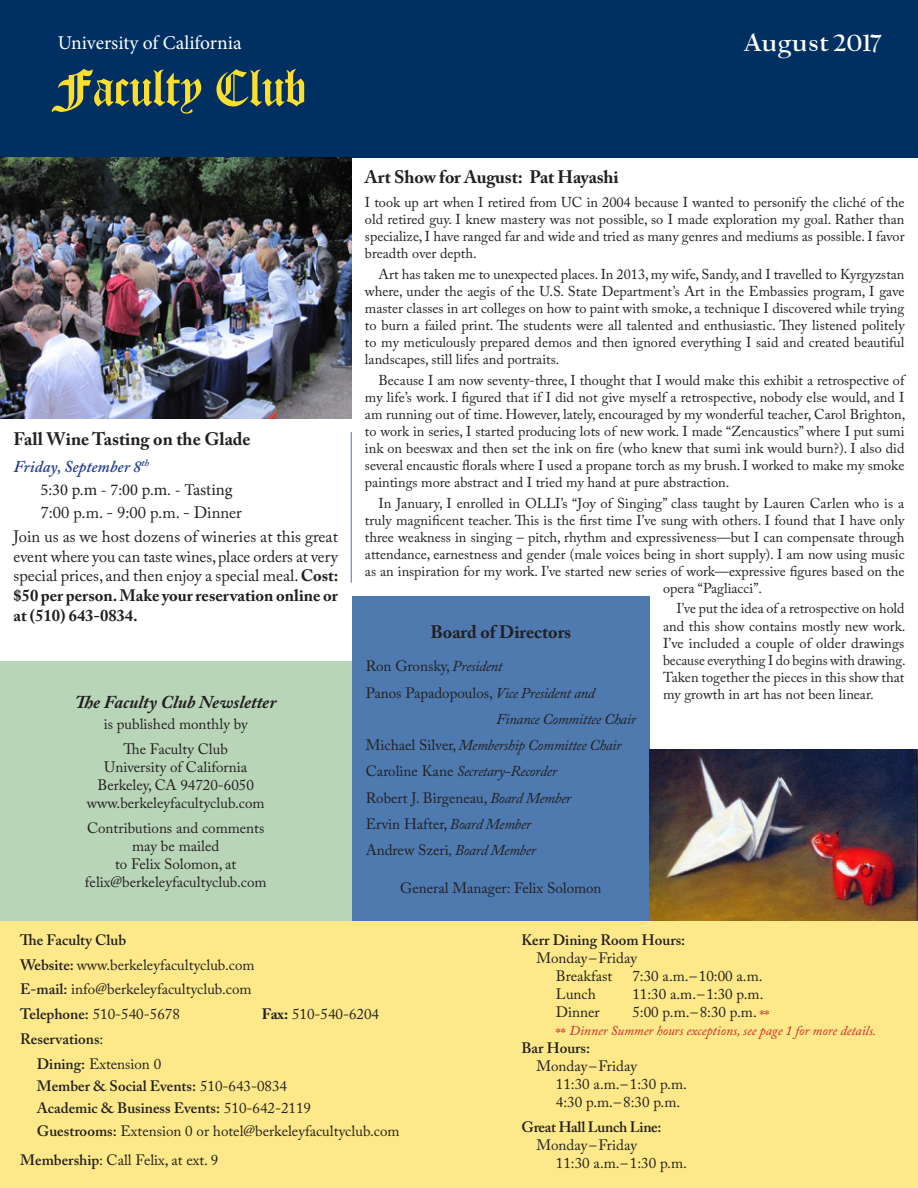
<style>
.page{position:relative;width:918px;height:1188px;background:#fff}
.page>*{position:absolute;margin:0;border:0;box-sizing:border-box;transform-origin:0 0}
.t1{font:51px "Diploma";color:#fbde2e}
.t2{font:900 27px "UC Berkeley OS";color:#fff}
.t3{font:19.5px "Minion Pro";color:#fff}
.t4{font:700 18px "Adobe Caslon Pro";color:#231f20}
.t5{font:italic 700 18px "Adobe Caslon Pro";color:#231f20}
.date{font:16.5px/19.8px "Adobe Caslon Pro";color:#231f20;text-align:justify}
.t6{font:16.5px "Minion Pro";color:#231f20}
.t7{font:italic 600 16.5px "Adobe Caslon Pro";color:#253f8e}
.t8{font:15px/18px "Adobe Caslon Pro";color:#231f20;text-align:center}
.t9{font:600 15px "Adobe Caslon Pro";color:#231f20}
.t10{font:italic 15px "Adobe Caslon Pro";letter-spacing:-.025em;color:#231f20}
.t11{font:600 15px "Adobe Caslon Pro";letter-spacing:-.02em;color:#231f20}
.t12{font:14.25px/17.1px "Adobe Caslon Pro";color:#231f20;text-align:justify}
.t13{font:italic 13.5px "Adobe Caslon Pro";color:#d1232a}
.s1{font-weight:700}
.s2{font-style:italic}
.s3{font-style:normal}
.s4{font-weight:600}
.s5{font-weight:400}
.s6{color:#d1232a}
.s7{font-style:normal;font-size:15px}
</style>
<div class="page">
<div style="left:0;top:0;width:918px;height:158px;background:#003062"></div>
<div style="left:0;top:920px;width:474px;height:268px;background:#fde989"></div>
<div style="left:474px;top:920px;width:444px;height:268px;background:#fde989"></div>
<div style="left:0;top:661px;width:351px;height:259px;background:#b9d5b8"></div>
<div style="left:352px;top:596px;width:298px;height:324px;background:#4e7ab0"></div>
<hr style="left:351px;top:432px;width:1px;height:151px;background:#4e7ab0">
<img style="left:0;top:158px;width:351px;height:260px">
<img style="left:650px;top:750px;width:268px;height:170px">
<p class="t3" style="left:58px;top:29px;width:186px">University of California</p>
<p class="t2" style="left:745px;top:29px;width:138px">August 2017</p>
<p class="t1" style="left:58px;top:56px;width:251px">Faculty Club</p>
<p class="t4" style="left:14px;top:428px;width:239px">Fall Wine Tasting on the Glade</p>
<p class="t7" style="left:14px;top:456px;width:137px">Friday, September 8<sup>th</sup></p>
<p class="t6" style="left:40px;top:478px;width:193px">5:30 p.m - 7:00 p.m. - Tasting</p>
<p class="date" style="left:40px;top:502px;width:203px">7:00 p.m. - 9:00 p.m. - Dinner</p>
<p class="date" style="left:14px;top:526px;width:326px">Join us as we host dozens of wineries at this great event where you can taste wines, place orders at very special prices, and then enjoy a special meal. <span class="s1">Cost: $50 per person. Make your reservation online or at (510) 643-0834.</span></p>
<p class="t5" style="left:75px;top:691px;width:203px">The Faculty Club Newsletter</p>
<p class="t8" style="left:104px;top:715px;width:145px">is published monthly by</p>
<p class="t8" style="left:124px;top:740px;width:106px">The Faculty Club</p>
<p class="t8" style="left:104px;top:758px;width:144px">University of California</p>
<p class="t8" style="left:97px;top:776px;width:158px">Berkeley, CA 94720-6050</p>
<p class="t8" style="left:87px;top:794px;width:179px">www.berkeleyfacultyclub.com</p>
<p class="t8" style="left:85px;top:819px;width:183px">Contributions and comments may be mailed<br>to Felix Solomon, at felix@berkeleyfacultyclub.com</p>
<p class="t4" style="left:365px;top:167px;width:255px">Art Show for August: Pat Hayashi</p>
<p class="t12" style="left:365px;top:194px;width:541px">I took up art when I retired from UC in 2004 because I wanted to personify the cliché of the old retired guy. I knew mastery was not possible, so I made exploration my goal. Rather than specialize, I have ranged far and wide and tried as many genres and mediums as possible. I favor breadth over depth.</p>
<p class="t12" style="left:365px;top:265px;width:541px;text-indent:14px">Art has taken me to unexpected places. In 2013, my wife, Sandy, and I travelled to Kyrgyzstan where, under the aegis of the U.S. State Department’s Art in the Embassies program, I gave master classes in art colleges on how to paint with smoke, a technique I discovered while trying to burn a failed print. The students were all talented and enthusiastic. They listened politely to my meticulously prepared demos and then ignored everything I said and created beautiful landscapes, still lifes and portraits.</p>
<p class="t12" style="left:365px;top:371px;width:542px;text-indent:14px">Because I am now seventy-three, I thought that I would make this exhibit a retrospective of my life’s work. I figured that if I did not give myself a retrospective, nobody else would, and I am running out of time. However, lately, encouraged by my wonderful teacher, Carol Brighton, to work in series, I started producing lots of new work. I made “Zencaustics” where I put sumi ink on beeswax and then set the ink on fire (who knew that sumi ink would burn?). I also did several encaustic florals where I used a propane torch as my brush. I worked to make my smoke paintings more abstract and I tried my hand at pure abstraction.</p>
<p class="t12" style="left:378px;top:494px;width:527px">In January, I enrolled in OLLI’s “Joy of Singing” class taught by Lauren Carlen who is a</p>
<p class="t12" style="left:365px;top:511px;width:541px">truly magnificent teacher. This is the first time I’ve sung with others. I found that I have only</p>
<p class="t12" style="left:365px;top:528px;width:541px">three weakness in singing – pitch, rhythm and expressiveness—but I can compensate through</p>
<p class="t12" style="left:365px;top:545px;width:541px">attendance, earnestness and gender (male voices being in short supply). I am now using music</p>
<p class="t12" style="left:365px;top:563px;width:541px">as an inspiration for my work. I’ve started new series of work—expressive figures based on the</p>
<p class="t12" style="left:663px;top:580px;width:101px">opera “Pagliacci”.</p>
<p class="t12" style="left:663px;top:600px;width:244px;text-indent:14px">I’ve put the idea of a retrospective on hold and this show contains mostly new work.<br>I’ve included a couple of older drawings because everything I do begins with drawing.<br>Taken together the pieces in this show that my growth in art has not been linear.</p>
<p class="t4" style="left:431px;top:622px;width:142px">Board of Directors</p>
<p class="t8" style="left:366px;top:657px;width:138px">Ron Gronsky, <span class="s2">President</span></p>
<p class="t8" style="left:366px;top:684px;width:231px">Panos Papadopoulos, <span class="s2">Vice President and</span></p>
<p class="t10" style="left:496px;top:710px;width:141px">Finance Committee Chair</p>
<p class="t10" style="left:366px;top:736px;width:257px"><span class="s3">Michael Silver,</span> Membership Committee Chair</p>
<p class="t10" style="left:366px;top:762px;width:193px"><span class="s3">Caroline Kane</span> Secretary-Recorder</p>
<p class="t8" style="left:366px;top:789px;width:207px">Robert J. Birgeneau, <span class="s2">Board Member</span></p>
<p class="t8" style="left:366px;top:815px;width:167px">Ervin Hafter, <span class="s2">Board Member</span></p>
<p class="t10" style="left:366px;top:841px;width:172px"><span class="s3">Andrew Szeri</span>, Board Member</p>
<p class="t8" style="left:400px;top:879px;width:203px">General Manager: Felix Solomon</p>
<p class="t9" style="left:20px;top:931px;width:107px">The Faculty Club</p>
<p class="t8" style="left:20px;top:956px;width:236px"><span class="s4">Website:</span> www.berkeleyfacultyclub.com</p>
<p class="t8" style="left:20px;top:980px;width:233px"><span class="s4">E-mail:</span> info@berkeleyfacultyclub.com</p>
<p class="t8" style="left:20px;top:1005px;width:161px"><span class="s4">Telephone:</span> 510-540-5678</p>
<p class="t8" style="left:262px;top:1005px;width:119px"><span class="s1">Fax:</span> 510-540-6204</p>
<p class="t9" style="left:20px;top:1030px;width:85px">Reservations<span class="s5">:</span></p>
<p class="t8" style="left:37px;top:1055px;width:126px"><span class="s4">Dining:</span> Extension 0</p>
<p class="t9" style="left:37px;top:1077px;width:252px">Member &amp; Social Events: <span class="s5">510-643-0834</span></p>
<p class="t9" style="left:37px;top:1099px;width:276px">Academic &amp; Business Events: <span class="s5">510-642-2119</span></p>
<p class="t8" style="left:37px;top:1121px;width:364px"><span class="s4">Guestrooms:</span> Extension 0 or hotel@berkeleyfacultyclub.com</p>
<p class="t8" style="left:20px;top:1151px;width:199px"><span class="s4">Membership</span>: Call Felix, at ext. 9</p>
<p class="t9" style="left:521px;top:931px;width:165px">Kerr Dining Room Hours:</p>
<p class="t8" style="left:536px;top:949px;width:102px">Monday –Friday<br>Breakfast</p>
<p class="t8" style="left:632px;top:967px;width:132px">7:30 a.m.–10:00 a.m.</p>
<p class="t8" style="left:556px;top:985px;width:41px">Lunch</p>
<p class="t8" style="left:632px;top:985px;width:133px">11:30 a.m.–1:30 p.m.</p>
<p class="t8" style="left:556px;top:1003px;width:45px">Dinner</p>
<p class="t8" style="left:632px;top:1003px;width:138px">5:00 p.m.–8:30 p.m. <span class="s6">**</span></p>
<p class="t13" style="left:556px;top:1022px;width:322px"><span class="s7">**</span> Dinner Summer hours exceptions, see page 1 for more details.</p>
<p class="t9" style="left:521px;top:1039px;width:70px">Bar Hours:</p>
<p class="t8" style="left:536px;top:1057px;width:102px">Monday –Friday</p>
<p class="t8" style="left:556px;top:1075px;width:133px">11:30 a.m.–1:30 p.m.</p>
<p class="t8" style="left:556px;top:1093px;width:126px">4:30 p.m.–8:30 p.m.</p>
<p class="t11" style="left:521px;top:1118px;width:142px">Great Hall Lunch Line:</p>
<p class="t8" style="left:536px;top:1136px;width:102px">Monday –Friday</p>
<p class="t8" style="left:556px;top:1154px;width:133px">11:30 a.m.–1:30 p.m.</p>
</div>
